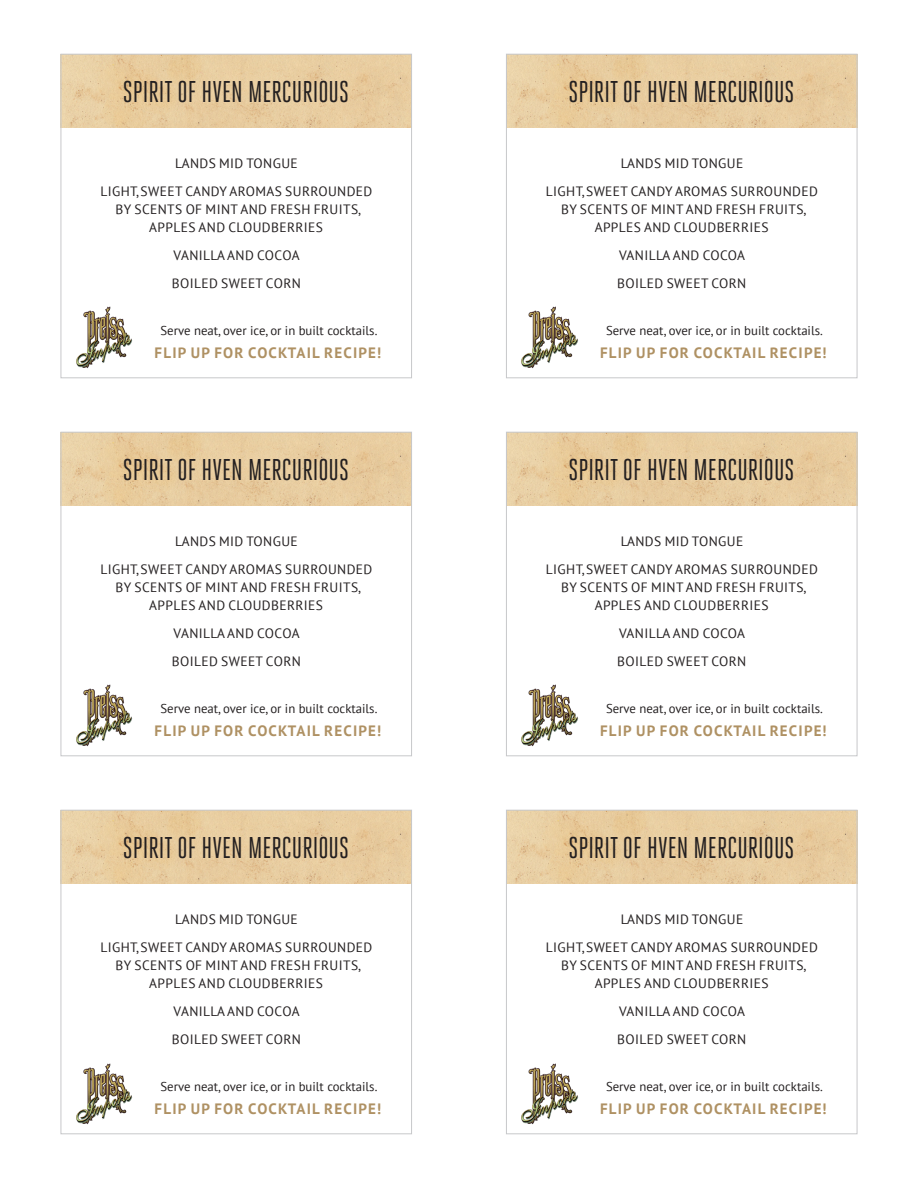
<style>
.page{position:relative;width:918px;height:1188px;background:#fff}
.page>*{position:absolute;margin:0;border:0;box-sizing:border-box;transform-origin:0 0}
.st_brand_name{font:30px "Heroic Condensed";color:#231f20}
.flip_for_cocktail{font:700 15px "PT Sans";letter-spacing:.08em;color:#af9163}
.st_tasting_notes{font:13.5px/18px "PT Sans";letter-spacing:.03em;color:#231f20;text-align:center}
.st_cocktail_descript{font:12.75px "PT Sans";color:#231f20}
</style>
<div class="page">
<img style="left:63px;top:56px;width:347px;height:72px">
<img style="left:508px;top:56px;width:347px;height:72px">
<img style="left:63px;top:434px;width:347px;height:72px">
<img style="left:508px;top:434px;width:347px;height:72px">
<img style="left:63px;top:812px;width:347px;height:72px">
<img style="left:508px;top:812px;width:347px;height:72px">
<img style="left:76px;top:306px;width:57px;height:62px">
<img style="left:521px;top:306px;width:57px;height:62px">
<img style="left:76px;top:684px;width:57px;height:62px">
<img style="left:521px;top:684px;width:57px;height:62px">
<img style="left:76px;top:1063px;width:57px;height:61px">
<img style="left:521px;top:1063px;width:57px;height:61px">
<div style="left:61px;top:54px;width:351px;height:324px;border:1px solid #c7c8ca"></div>
<div style="left:61px;top:432px;width:351px;height:324px;border:1px solid #c7c8ca"></div>
<div style="left:61px;top:810px;width:351px;height:324px;border:1px solid #c7c8ca"></div>
<div style="left:506px;top:54px;width:351px;height:324px;border:1px solid #c7c8ca"></div>
<div style="left:506px;top:432px;width:351px;height:324px;border:1px solid #c7c8ca"></div>
<div style="left:506px;top:810px;width:351px;height:324px;border:1px solid #c7c8ca"></div>
<p class="st_brand_name" style="left:123px;top:76px;width:228px">SPIRIT OF HVEN MERCURIOUS</p>
<p class="st_brand_name" style="left:568px;top:76px;width:228px">SPIRIT OF HVEN MERCURIOUS</p>
<p class="st_tasting_notes" style="left:175px;top:154px;width:124px">LANDS MID TONGUE</p>
<p class="st_tasting_notes" style="left:100px;top:182px;width:274px">LIGHT, SWEET CANDY AROMAS SURROUNDED<br>BY SCENTS OF MINT AND FRESH FRUITS,<br>APPLES AND CLOUDBERRIES</p>
<p class="st_tasting_notes" style="left:174px;top:246px;width:127px">VANILLA AND COCOA</p>
<p class="st_tasting_notes" style="left:172px;top:274px;width:131px">BOILED SWEET CORN</p>
<p class="st_cocktail_descript" style="left:161px;top:322px;width:218px">Serve neat, over ice, or in built cocktails.</p>
<p class="flip_for_cocktail" style="left:155px;top:343px;width:228px">FLIP UP FOR COCKTAIL RECIPE!</p>
<p class="st_tasting_notes" style="left:621px;top:154px;width:124px">LANDS MID TONGUE</p>
<p class="st_tasting_notes" style="left:546px;top:182px;width:274px">LIGHT, SWEET CANDY AROMAS SURROUNDED<br>BY SCENTS OF MINT AND FRESH FRUITS,<br>APPLES AND CLOUDBERRIES</p>
<p class="st_tasting_notes" style="left:619px;top:246px;width:127px">VANILLA AND COCOA</p>
<p class="st_tasting_notes" style="left:617px;top:274px;width:131px">BOILED SWEET CORN</p>
<p class="st_cocktail_descript" style="left:606px;top:322px;width:218px">Serve neat, over ice, or in built cocktails.</p>
<p class="flip_for_cocktail" style="left:600px;top:343px;width:228px">FLIP UP FOR COCKTAIL RECIPE!</p>
<p class="st_brand_name" style="left:123px;top:454px;width:228px">SPIRIT OF HVEN MERCURIOUS</p>
<p class="st_brand_name" style="left:568px;top:454px;width:228px">SPIRIT OF HVEN MERCURIOUS</p>
<p class="st_tasting_notes" style="left:175px;top:532px;width:124px">LANDS MID TONGUE</p>
<p class="st_tasting_notes" style="left:100px;top:560px;width:274px">LIGHT, SWEET CANDY AROMAS SURROUNDED<br>BY SCENTS OF MINT AND FRESH FRUITS,<br>APPLES AND CLOUDBERRIES</p>
<p class="st_tasting_notes" style="left:174px;top:624px;width:127px">VANILLA AND COCOA</p>
<p class="st_tasting_notes" style="left:172px;top:652px;width:131px">BOILED SWEET CORN</p>
<p class="st_cocktail_descript" style="left:161px;top:700px;width:218px">Serve neat, over ice, or in built cocktails.</p>
<p class="flip_for_cocktail" style="left:155px;top:721px;width:228px">FLIP UP FOR COCKTAIL RECIPE!</p>
<p class="st_tasting_notes" style="left:621px;top:532px;width:124px">LANDS MID TONGUE</p>
<p class="st_tasting_notes" style="left:546px;top:560px;width:274px">LIGHT, SWEET CANDY AROMAS SURROUNDED<br>BY SCENTS OF MINT AND FRESH FRUITS,<br>APPLES AND CLOUDBERRIES</p>
<p class="st_tasting_notes" style="left:619px;top:624px;width:127px">VANILLA AND COCOA</p>
<p class="st_tasting_notes" style="left:617px;top:652px;width:131px">BOILED SWEET CORN</p>
<p class="st_cocktail_descript" style="left:606px;top:700px;width:218px">Serve neat, over ice, or in built cocktails.</p>
<p class="flip_for_cocktail" style="left:600px;top:721px;width:228px">FLIP UP FOR COCKTAIL RECIPE!</p>
<p class="st_brand_name" style="left:123px;top:832px;width:228px">SPIRIT OF HVEN MERCURIOUS</p>
<p class="st_brand_name" style="left:568px;top:832px;width:228px">SPIRIT OF HVEN MERCURIOUS</p>
<p class="st_tasting_notes" style="left:175px;top:910px;width:124px">LANDS MID TONGUE</p>
<p class="st_tasting_notes" style="left:100px;top:938px;width:274px">LIGHT, SWEET CANDY AROMAS SURROUNDED<br>BY SCENTS OF MINT AND FRESH FRUITS,<br>APPLES AND CLOUDBERRIES</p>
<p class="st_tasting_notes" style="left:174px;top:1002px;width:127px">VANILLA AND COCOA</p>
<p class="st_tasting_notes" style="left:172px;top:1030px;width:131px">BOILED SWEET CORN</p>
<p class="st_cocktail_descript" style="left:161px;top:1078px;width:218px">Serve neat, over ice, or in built cocktails.</p>
<p class="flip_for_cocktail" style="left:155px;top:1099px;width:228px">FLIP UP FOR COCKTAIL RECIPE!</p>
<p class="st_tasting_notes" style="left:621px;top:910px;width:124px">LANDS MID TONGUE</p>
<p class="st_tasting_notes" style="left:546px;top:938px;width:274px">LIGHT, SWEET CANDY AROMAS SURROUNDED<br>BY SCENTS OF MINT AND FRESH FRUITS,<br>APPLES AND CLOUDBERRIES</p>
<p class="st_tasting_notes" style="left:619px;top:1002px;width:127px">VANILLA AND COCOA</p>
<p class="st_tasting_notes" style="left:617px;top:1030px;width:131px">BOILED SWEET CORN</p>
<p class="st_cocktail_descript" style="left:606px;top:1078px;width:218px">Serve neat, over ice, or in built cocktails.</p>
<p class="flip_for_cocktail" style="left:600px;top:1099px;width:228px">FLIP UP FOR COCKTAIL RECIPE!</p>
</div>
